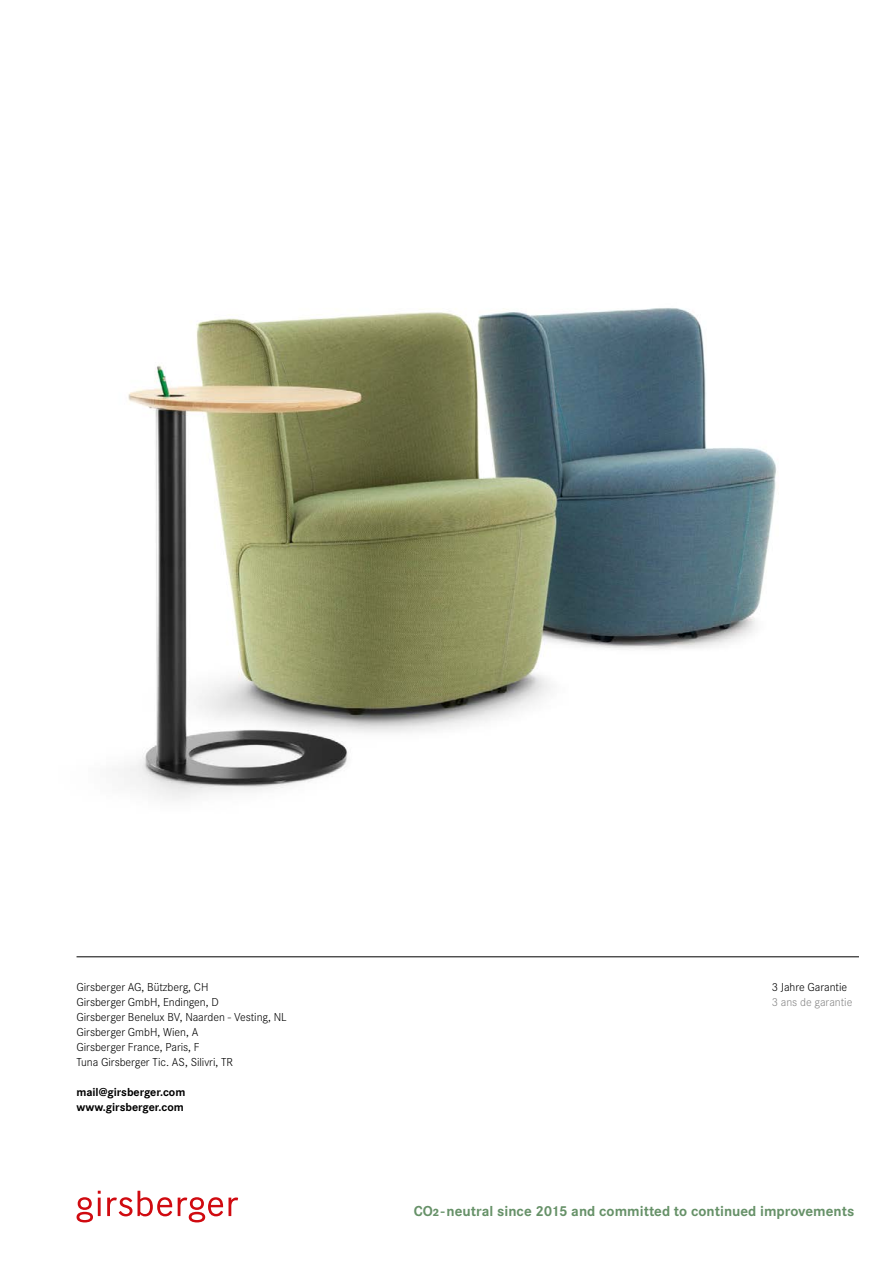
<style>
.page{position:relative;width:893px;height:1263px;background:#fff}
.page>*{position:absolute;margin:0;border:0;box-sizing:border-box;transform-origin:0 0}
.t1{font:700 15px "Corporate S";color:#669168}
.t2{font:300 12px/15px "Corporate S";letter-spacing:-.005em;color:#000}
.t3{font:700 12px/15px "Corporate S";letter-spacing:-.005em;color:#000}
.t4{font:300 12px "Corporate S";letter-spacing:-.005em;color:#878787}
</style>
<div class="page">
<svg style="left:77px;top:1191px;width:161px;height:31px"></svg>
<hr style="left:77px;top:956px;width:782px;height:1px;background:#000">
<img style="left:124px;top:308px;width:653px;height:492px">
<p class="t2" style="left:77px;top:980px;width:212px">Girsberger AG, Bützberg, CH<br>Girsberger GmbH, Endingen, D<br>Girsberger Benelux BV, Naarden - Vesting, NL<br>Girsberger GmbH, Wien, A<br>Girsberger France, Paris, F<br>Tuna Girsberger Tic. AS, Silivri, TR</p>
<p class="t3" style="left:77px;top:1085px;width:110px">mail@girsberger.com www.girsberger.com</p>
<p class="t2" style="left:772px;top:980px;width:77px">3 Jahre Garantie</p>
<p class="t4" style="left:772px;top:995px;width:82px">3 ans de garantie</p>
<p class="t1" style="left:414px;top:1203px;width:442px">CO2 -neutral since 2015 and committed to continued improvements</p>
</div>
